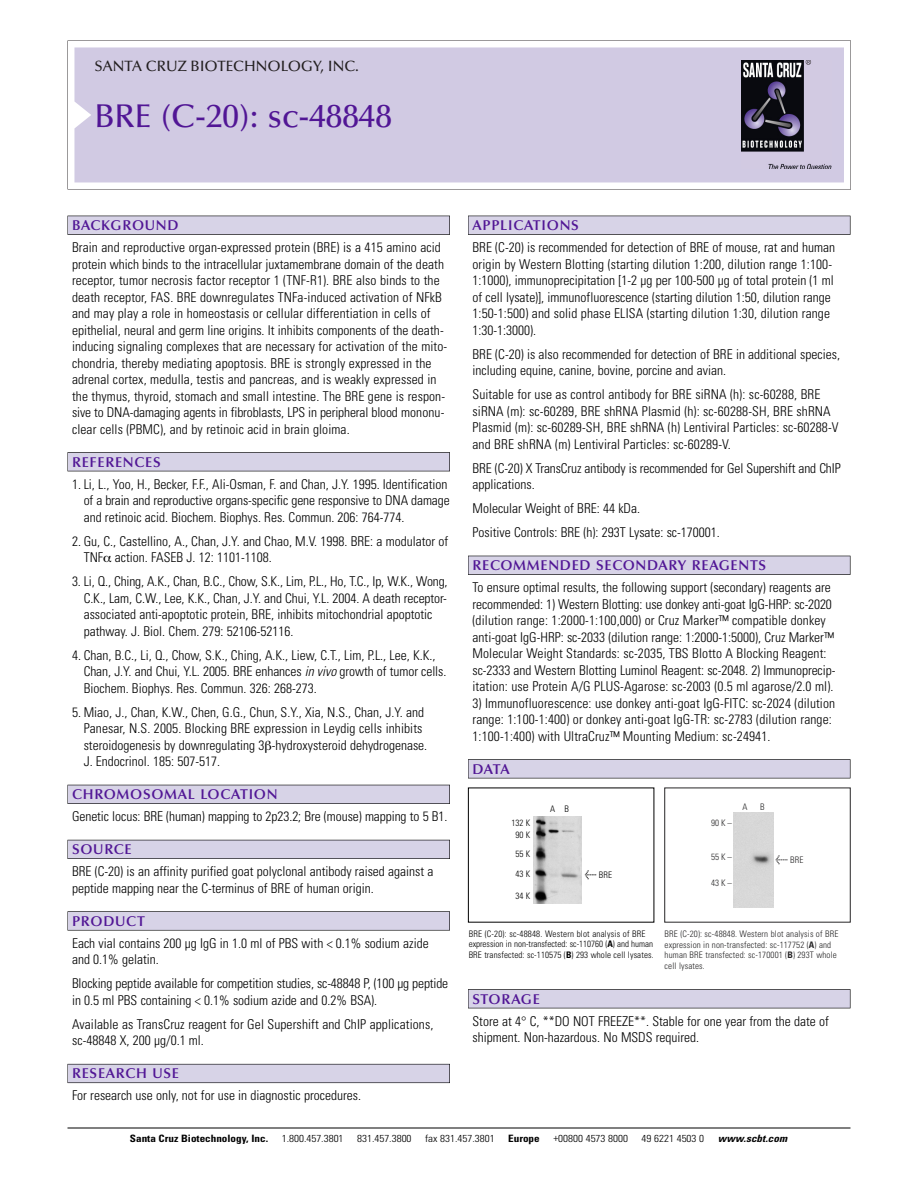
<style>
.page{position:relative;width:918px;height:1188px;background:#fff}
.page>*{position:absolute;margin:0;border:0;box-sizing:border-box;transform-origin:0 0}
.t1{font:500 33px "Optima";color:#511695}
.t2{font:500 15px "Optima";color:#231f20}
.t3{font:600 14.25px "Optima";letter-spacing:.05em;color:#511695}
.t4{font:300 condensed 13.5px/16.5px "Univers";color:#000}
.t5{font:300 condensed 10.2px "Univers";color:#000;scale:1.1 1}
.t6{font:700 condensed 10.2px "Univers";color:#000;scale:1.1 1}
.t7{font:italic 700 condensed 10.2px "Univers";letter-spacing:.005em;color:#000;scale:1.1 1}
.t8{font:300 condensed 9px/10.5px "Univers";letter-spacing:.015em;color:#000}
.t9{font:9px/10.5px "Univers Condensed Light+VCNEEP";letter-spacing:.015em;color:#272627}
.s1{font-style:italic}
.s2{font-family:"Meta Plus";font-weight:400;font-stretch:normal;font-size:10.5px}
.s3{font-family:"Meta Plus Book Roman+ZDMKDI";font-size:10.5px}
.s4{font-weight:700}
.s5{font-family:"Univers Condensed Bold+LKFSEQ"}
</style>
<div class="page">
<svg style="left:68px;top:40px;width:783px;height:149px"></svg>
<div style="left:74px;top:47px;width:770px;height:135px;background:#d1cae3"></div>
<img style="left:741px;top:60px;width:90px;height:108px">
<div style="left:68px;top:216px;width:382px;height:19px;background:#525155"></div>
<div style="left:68px;top:216px;width:381px;height:18px;background:#d7d3e7"></div>
<div style="left:68px;top:452px;width:382px;height:19px;background:#525155"></div>
<div style="left:68px;top:453px;width:381px;height:18px;background:#d7d3e7"></div>
<div style="left:68px;top:785px;width:382px;height:19px;background:#525158"></div>
<div style="left:68px;top:785px;width:381px;height:18px;background:#d7d3e7"></div>
<div style="left:68px;top:840px;width:382px;height:19px;background:#54535a"></div>
<div style="left:68px;top:840px;width:381px;height:18px;background:#d7d3e7"></div>
<svg style="left:68px;top:911px;width:382px;height:20px"></svg>
<div style="left:68px;top:912px;width:381px;height:18px;background:#d7d3e7"></div>
<div style="left:68px;top:1064px;width:382px;height:19px;background:#66646e"></div>
<div style="left:68px;top:1064px;width:381px;height:18px;background:#d7d3e7"></div>
<div style="left:468px;top:216px;width:382px;height:19px;background:#525155"></div>
<div style="left:468px;top:216px;width:382px;height:18px;background:#d7d3e7"></div>
<div style="left:468px;top:556px;width:382px;height:19px;background:#515055"></div>
<div style="left:468px;top:556px;width:382px;height:18px;background:#d7d3e7"></div>
<div style="left:468px;top:759px;width:382px;height:19px;background:#545357"></div>
<div style="left:468px;top:760px;width:382px;height:18px;background:#d7d3e7"></div>
<div style="left:468px;top:989px;width:382px;height:19px;background:#525155"></div>
<div style="left:468px;top:990px;width:382px;height:18px;background:#d7d3e7"></div>
<hr style="left:68px;top:1128px;width:782px;height:1px;background:#000">
<img style="left:534px;top:817px;width:47px;height:87px">
<div style="left:733px;top:813px;width:40px;height:95px;background:#d7d7d7"></div>
<p class="t2" style="left:94px;top:61px;width:266px">SANTA CRUZ BIOTECHNOLOGY, INC.</p>
<h1 class="t1" style="left:94px;top:103px;width:299px">BRE (C-20): sc-48848</h1>
<p class="t3" style="left:72px;top:219px;width:108px">BACKGROUND</p>
<p class="t4" style="left:72px;top:240px;width:377px">Brain and reproductive organ-expressed protein (BRE) is a 415 amino acid protein which binds to the intracellular juxtamembrane domain of the death receptor, tumor necrosis factor receptor 1 (TNF-R1). BRE also binds to the death receptor, FAS. BRE downregulates TNFa-induced activation of NFkB and may play a role in homeostasis or cellular differentiation in cells of epithelial, neural and germ line origins. It inhibits components of the death&shy;inducing signaling complexes that are necessary for activation of the mito&shy;chondria, thereby mediating apoptosis. BRE is strongly expressed in the adrenal cortex, medulla, testis and pancreas, and is weakly expressed in the thymus, thyroid, stomach and small intestine. The BRE gene is respon&shy;sive to DNA-damaging agents in fibroblasts, LPS in peripheral blood mononu&shy;clear cells (PBMC), and by retinoic acid in brain gloima.</p>
<p class="t3" style="left:72px;top:456px;width:90px">REFERENCES</p>
<p class="t4" style="left:84px;top:477px;width:367px;text-indent:-12px">1. Li, L., Yoo, H., Becker, F.F., Ali-Osman, F. and Chan, J.Y. 1995. Identification of a brain and reproductive organs-specific gene responsive to DNA damage and retinoic acid. Biochem. Biophys. Res. Commun. 206: 764-774.</p>
<p class="t4" style="left:84px;top:534px;width:366px;text-indent:-12px">2. Gu, C., Castellino, A., Chan, J.Y. and Chao, M.V. 1998. BRE: a modulator of<br>TNF action. FASEB J. 12: 1101-1108.</p>
<p class="t4" style="left:84px;top:574px;width:365px;text-indent:-12px">3. Li, Q., Ching, A.K., Chan, B.C., Chow, S.K., Lim, P.L., Ho, T.C., Ip, W.K., Wong, C.K., Lam, C.W., Lee, K.K., Chan, J.Y. and Chui, Y.L. 2004. A death receptor&shy;associated anti-apoptotic protein, BRE, inhibits mitochondrial apoptotic pathway. J. Biol. Chem. 279: 52106-52116.</p>
<p class="t4" style="left:84px;top:648px;width:364px;text-indent:-12px">4. Chan, B.C., Li, Q., Chow, S.K., Ching, A.K., Liew, C.T., Lim, P.L., Lee, K.K.,<br>Chan, J.Y. and Chui, Y.L. 2005. BRE enhances <span class="s1">in vivo</span> growth of tumor cells.<br>Biochem. Biophys. Res. Commun. 326: 268-273.</p>
<p class="t4" style="left:84px;top:705px;width:345px;text-indent:-12px">5. Miao, J., Chan, K.W., Chen, G.G., Chun, S.Y., Xia, N.S., Chan, J.Y. and Panesar, N.S. 2005. Blocking BRE expression in Leydig cells inhibits steroidogenesis by downregulating 3 -hydroxysteroid dehydrogenase.<br>J. Endocrinol. 185: 507-517.</p>
<p class="t3" style="left:72px;top:789px;width:207px">CHROMOSOMAL LOCATION</p>
<p class="t4" style="left:72px;top:809px;width:377px">Genetic locus: BRE (human) mapping to 2p23.2; Bre (mouse) mapping to 5 B1.</p>
<p class="t3" style="left:72px;top:844px;width:61px">SOURCE</p>
<p class="t4" style="left:72px;top:864px;width:363px">BRE (C-20) is an affinity purified goat polyclonal antibody raised against a peptide mapping near the C-terminus of BRE of human origin.</p>
<p class="t3" style="left:72px;top:915px;width:74px">PRODUCT</p>
<p class="t4" style="left:72px;top:936px;width:358px">Each vial contains 200 µg IgG in 1.0 ml of PBS with &lt; 0.1% sodium azide and 0.1% gelatin.</p>
<p class="t4" style="left:72px;top:976px;width:378px">Blocking peptide available for competition studies, sc-48848 P, (100 µg peptide in 0.5 ml PBS containing &lt; 0.1% sodium azide and 0.2% BSA).</p>
<p class="t4" style="left:72px;top:1017px;width:363px">Available as TransCruz reagent for Gel Supershift and ChIP applications, sc-48848 X, 200 µg/0.1 ml.</p>
<p class="t3" style="left:72px;top:1068px;width:109px">RESEARCH USE</p>
<p class="t4" style="left:72px;top:1088px;width:290px">For research use only, not for use in diagnostic procedures.</p>
<p class="t3" style="left:473px;top:219px;width:108px">APPLICATIONS</p>
<p class="t4" style="left:473px;top:240px;width:364px">BRE (C-20) is recommended for detection of BRE of mouse, rat and human origin by Western Blotting (starting dilution 1:200, dilution range 1:100- 1:1000), immunoprecipitation [1-2 µg per 100-500 µg of total protein (1 ml of cell lysate)], immunofluorescence (starting dilution 1:50, dilution range 1:50-1:500) and solid phase ELISA (starting dilution 1:30, dilution range 1:30-1:3000).</p>
<p class="t4" style="left:473px;top:347px;width:369px">BRE (C-20) is also recommended for detection of BRE in additional species, including equine, canine, bovine, porcine and avian.</p>
<p class="t4" style="left:473px;top:387px;width:368px">Suitable for use as control antibody for BRE siRNA (h): sc-60288, BRE siRNA (m): sc-60289, BRE shRNA Plasmid (h): sc-60288-SH, BRE shRNA Plasmid (m): sc-60289-SH, BRE shRNA (h) Lentiviral Particles: sc-60288-V and BRE shRNA (m) Lentiviral Particles: sc-60289-V.</p>
<p class="t4" style="left:473px;top:461px;width:370px">BRE (C-20) X TransCruz antibody is recommended for Gel Supershift and ChIP applications.</p>
<p class="t4" style="left:473px;top:497px;width:249px;line-height:24px">Molecular Weight of BRE: 44 kDa.<br>Positive Controls: BRE (h): 293T Lysate: sc-170001.</p>
<p class="t3" style="left:473px;top:560px;width:295px">RECOMMENDED SECONDARY REAGENTS</p>
<p class="t4" style="left:473px;top:580px;width:364px">To ensure optimal results, the following support (secondary) reagents are recommended: 1) Western Blotting: use donkey anti-goat IgG-HRP: sc-2020 (dilution range: 1:2000-1:100,000) or Cruz Marker™ compatible donkey anti-goat IgG-HRP: sc-2033 (dilution range: 1:2000-1:5000), Cruz Marker™ Molecular Weight Standards: sc-2035, TBS Blotto A Blocking Reagent: sc-2333 and Western Blotting Luminol Reagent: sc-2048. 2) Immunoprecip&shy;itation: use Protein A/G PLUS-Agarose: sc-2003 (0.5 ml agarose/2.0 ml).</p>
<p class="t4" style="left:473px;top:696px;width:364px">3) Immunofluorescence: use donkey anti-goat IgG-FITC: sc-2024 (dilution range: 1:100-1:400) or donkey anti-goat IgG-TR: sc-2783 (dilution range:<br>1:100-1:400) with UltraCruz™ Mounting Medium: sc-24941.</p>
<p class="t3" style="left:473px;top:763px;width:39px">DATA</p>
<p class="t8" style="left:512px;top:817px;width:20px;line-height:12px;text-align:center">132 K<br>90 K</p>
<p class="t8" style="left:516px;top:845px;width:16px;line-height:19.5px">55 K<br>43 K</p>
<p class="t8" style="left:516px;top:891px;width:16px">34 K</p>
<p class="t8" style="left:550px;top:804px;width:21px">A B</p>
<p class="t8" style="left:585px;top:871px;width:29px"><span class="s2">&lt;</span> BRE</p>
<p class="t9" style="left:711px;top:818px;width:22px">90K–</p>
<p class="t9" style="left:711px;top:853px;width:22px">55K–</p>
<p class="t9" style="left:711px;top:878px;width:22px">43K–</p>
<p class="t9" style="left:743px;top:802px;width:7px">A</p>
<p class="t9" style="left:760px;top:802px;width:6px">B</p>
<p class="t9" style="left:775px;top:855px;width:29px"><span class="s3">&lt;</span> BRE</p>
<p class="t8" style="left:469px;top:929px;width:187px">BRE (C-20): sc-48848. Western blot analysis of BRE expression in non-transfected: sc-110760 (<span class="s4">A</span>) and human<br>BRE transfected: sc-110575 (<span class="s4">B</span>) 293 whole cell lysates.</p>
<p class="t9" style="left:665px;top:929px;width:175px">BRE (C-20): sc-48848. Western blot analysis of BRE expression in non-transfected: sc-117752 (<span class="s5">A</span>) and human BRE transfected: sc-170001 (<span class="s5">B</span>) 293T whole cell lysates.</p>
<p class="t3" style="left:473px;top:993px;width:69px">STORAGE</p>
<p class="t4" style="left:473px;top:1014px;width:358px">Store at 4° C, **DO NOT FREEZE**. Stable for one year from the date of shipment. Non-hazardous. No MSDS required.</p>
<p class="t6" style="left:130px;top:1135px;width:127px">Santa Cruz Biotechnology, Inc.</p>
<p class="t5" style="left:282px;top:1135px;width:58px">1.800.457.3801</p>
<p class="t5" style="left:357px;top:1135px;width:51px">831.457.3800</p>
<p class="t5" style="left:425px;top:1135px;width:65px">fax 831.457.3801</p>
<p class="t6" style="left:508px;top:1135px;width:30px">Europe</p>
<p class="t5" style="left:553px;top:1135px;width:69px">+00800 4573 8000</p>
<p class="t5" style="left:642px;top:1135px;width:58px">49 6221 4503 0</p>
<p class="t7" style="left:718px;top:1135px;width:64px">www.scbt.com</p>
</div>
